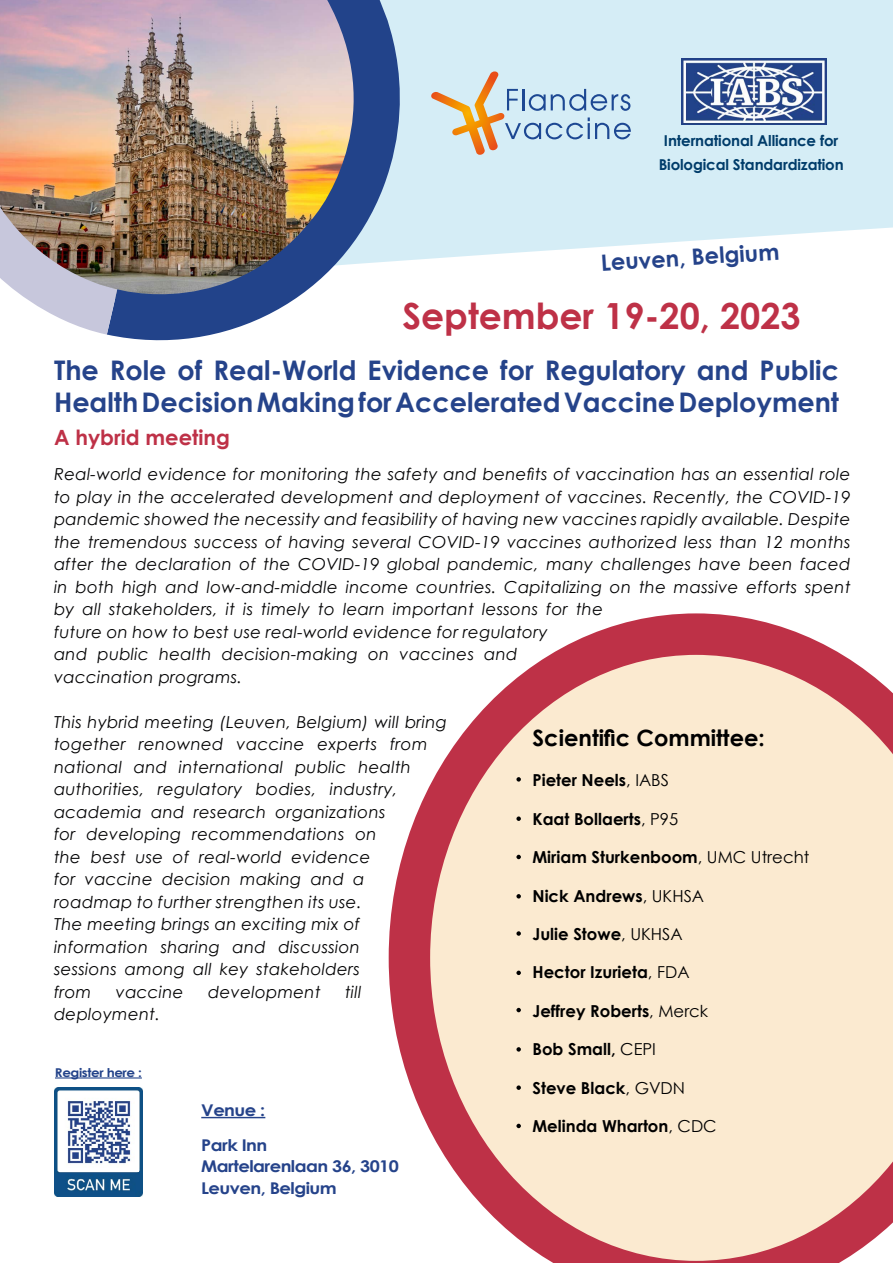
<style>
.page{position:relative;width:893px;height:1263px;background:#fff}
.page>*{position:absolute;margin:0;border:0;box-sizing:border-box;transform-origin:0 0}
.t1{font:700 36px "Century Gothic";color:#be3147}
.t2{font:700 27px/32.5px "Century Gothic";color:#25438a}
.t3{font:700 22.5px "Century Gothic";color:#000}
.t4{font:700 22.5px "Century Gothic";color:#25438a}
.t5{font:700 21px "Century Gothic";color:#be3147}
.t6{font:italic 16.5px/22.5px "Century Gothic";letter-spacing:.02em;color:#030304}
.t7{font:700 16.5px "Century Gothic";color:#000}
.t8{font:700 16.2px/34.8px "Century Gothic";letter-spacing:-.03em;color:#25438a;scale:1.11 1}
.t9{font:700 15px/24px "Century Gothic";letter-spacing:-.01em;color:#003c6a;text-align:center}
.t10{font:700 12.15px "Century Gothic";letter-spacing:-.03em;color:#23438a;scale:1.11 1}
.s1{font-weight:400}
</style>
<div class="page">
<svg style="left:423px;top:0;width:470px;height:259px;background:#d7eef6"></svg>
<img style="left:681px;top:58px;width:145px;height:66px">
<img style="left:0;top:0;width:107px;height:207px">
<img style="left:107px;top:0;width:316px;height:341px">
<img style="left:0;top:207px;width:117px;height:128px">
<svg style="left:389px;top:613px;width:504px;height:650px;background:#f2d0c1"></svg>
<svg style="left:516px;top:816px;width:5px;height:5px"></svg>
<svg style="left:516px;top:894px;width:5px;height:4px"></svg>
<svg style="left:516px;top:777px;width:5px;height:5px"></svg>
<svg style="left:516px;top:855px;width:5px;height:4px"></svg>
<svg style="left:516px;top:931px;width:5px;height:5px"></svg>
<svg style="left:516px;top:971px;width:5px;height:4px"></svg>
<svg style="left:516px;top:1008px;width:5px;height:4px"></svg>
<svg style="left:516px;top:1047px;width:5px;height:5px"></svg>
<svg style="left:516px;top:1085px;width:5px;height:5px"></svg>
<svg style="left:516px;top:1124px;width:5px;height:4px"></svg>
<img style="left:55px;top:1087px;width:88px;height:110px">
<hr style="left:201px;top:1117px;width:64px;height:1px;background:#25438a">
<img style="left:59px;top:1092px;width:79px;height:79px">
<svg style="left:431px;top:71px;width:200px;height:84px;background:#c7d3d6"></svg>
<hr style="left:55px;top:1077px;width:87px;height:1px;background:#23438a">
<p class="t9" style="left:659px;top:127px;width:186px">International Alliance for<br>Biological Standardization</p>
<h3 class="t4" style="left:600px;top:246px;width:180px;rotate:-4deg">Leuven, Belgium</h3>
<h1 class="t1" style="left:403px;top:289px;width:400px">September 19-20, 2023</h1>
<h2 class="t2" style="left:54px;top:352px;width:786px">The Role of Real-World Evidence for Regulatory and Public<br>Health Decision Making for Accelerated Vaccine Deployment</h2>
<p class="t5" style="left:54px;top:421px;width:177px">A hybrid meeting</p>
<p class="t6" style="left:54px;top:463px;width:798px">Real-world evidence for monitoring the safety and benefits of vaccination has an essential role to play in the accelerated development and deployment of vaccines. Recently, the COVID-19 pandemic showed the necessity and feasibility of having new vaccines rapidly available. Despite the tremendous success of having several COVID-19 vaccines authorized less than 12 months after the declaration of the COVID-19 global pandemic, many challenges have been faced in both high and low-and-middle income countries. Capitalizing on the massive efforts spent by all stakeholders, it is timely to learn important lessons for the<br>future on how to best use real-world evidence for regulatory<br>and public health decision-making on vaccines and<br>vaccination programs.</p>
<p class="t6" style="left:54px;top:710px;width:394px">This hybrid meeting (Leuven, Belgium) will bring together renowned vaccine experts from national and international public health authorities, regulatory bodies, industry, academia and research organizations<br>for developing recommendations on<br>the best use of real-world evidence<br>for vaccine decision making and a<br>roadmap to further strengthen its use.<br>The meeting brings an exciting mix of information sharing and discussion<br>sessions among all key stakeholders<br>from</p>
<h3 class="t3" style="left:533px;top:721px;width:234px">Scientific Committee:</h3>
<p class="t7" style="left:532px;top:768px;width:138px">Pieter Neels<span class="s1">, IABS</span></p>
<p class="t7" style="left:532px;top:806px;width:147px">Kaat Bollaerts<span class="s1">, P95</span></p>
<p class="t7" style="left:532px;top:845px;width:278px">Miriam Sturkenboom<span class="s1">, UMC Utrecht</span></p>
<p class="t7" style="left:532px;top:883px;width:173px">Nick Andrews<span class="s1">, UKHSA</span></p>
<p class="t7" style="left:532px;top:921px;width:152px">Julie Stowe<span class="s1">, UKHSA</span></p>
<p class="t7" style="left:532px;top:960px;width:159px">Hector Izurieta<span class="s1">, FDA</span></p>
<p class="t7" style="left:532px;top:998px;width:177px">Jeffrey Roberts<span class="s1">, Merck</span></p>
<p class="t7" style="left:532px;top:1037px;width:125px">Bob Small, <span class="s1">CEPI</span></p>
<p class="t7" style="left:532px;top:1075px;width:154px">Steve Black<span class="s1">, GVDN</span></p>
<p class="t7" style="left:532px;top:1113px;width:186px">Melinda Wharton<span class="s1">, CDC</span></p>
<p class="t6" style="left:116px;top:980px;width:69px">vaccine</p>
<p class="t6" style="left:208px;top:980px;width:114px">development</p>
<p class="t6" style="left:345px;top:980px;width:18px">till</p>
<p class="t6" style="left:54px;top:1003px;width:107px">deployment.</p>
<p class="t10" style="left:55px;top:1063px;width:80px">Register here :</p>
<p class="t8" style="left:201px;top:1092px;width:61px">Venue :<br>Park Inn</p>
<p class="t8" style="left:201px;top:1155px;width:180px;line-height:21.6px">Martelarenlaan 36, 3010<br>Leuven, Belgium</p>
</div>
